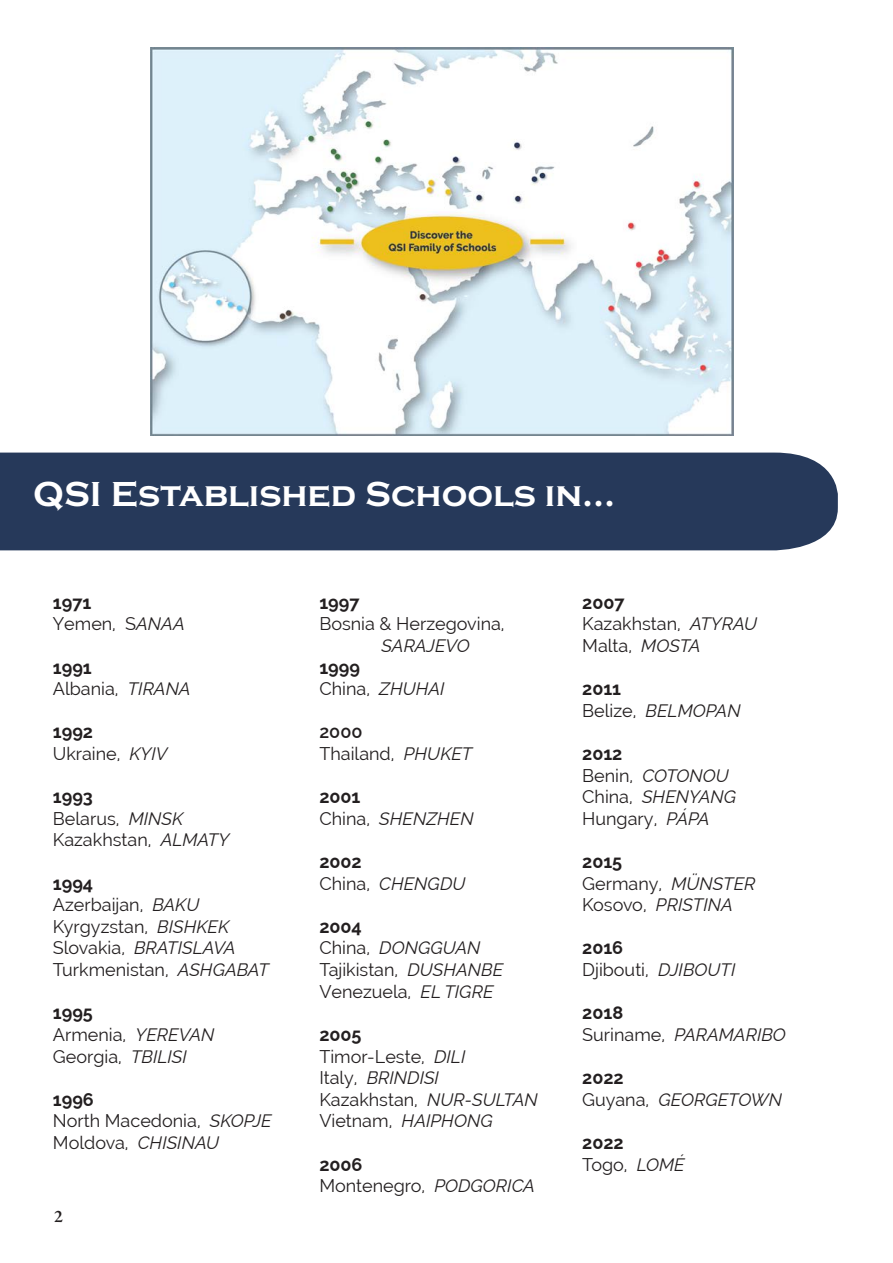
<style>
.page{position:relative;width:893px;height:1263px;background:#fff}
.page>*{position:absolute;margin:0;border:0;box-sizing:border-box;transform-origin:0 0}
.t1{font:700 36px "Copperplate";color:#fff}
.t2{font:18px/21.6px "Raleway";color:#231f20}
.t3{font:italic 18px/21.6px "Raleway";color:#231f20}
.t4{font:100 18px "Raleway";color:#231f20}
.t5{font:600 18px "Garamond Premr Pro";color:#231f20}
.s1{font-style:italic}
.s2{font-style:normal}
.s3{font-weight:100}
.s4{font-weight:600}
.s5{font-weight:100;font-style:normal}
</style>
<div class="page">
<div style="left:0;top:453px;width:838px;height:97px;background:#26395a"></div>
<img style="left:151px;top:47px;width:583px;height:389px">
<p class="t1" style="left:33px;top:474px;width:584px">QSI Established Schools in...</p>
<p class="t4" style="left:53px;top:588px;width:40px">1971</p>
<p class="t2" style="left:53px;top:613px;width:133px">Yemen, S<span class="s1">ANAA</span></p>
<p class="t4" style="left:53px;top:653px;width:40px">1991</p>
<p class="t2" style="left:53px;top:678px;width:139px">Albania, <span class="s1">TIRANA</span></p>
<p class="t4" style="left:53px;top:718px;width:42px">1992</p>
<p class="t2" style="left:53px;top:743px;width:116px">Ukraine, <span class="s1">KYIV</span></p>
<p class="t4" style="left:53px;top:782px;width:42px">1993</p>
<p class="t2" style="left:53px;top:808px;width:132px">Belarus, <span class="s1">MINSK</span></p>
<p class="t2" style="left:53px;top:829px;width:178px">Kazakhstan, <span class="s1">ALMATY</span></p>
<p class="t4" style="left:53px;top:869px;width:42px">1994</p>
<p class="t2" style="left:53px;top:894px;width:148px">Azerbaijan, <span class="s1">BAKU</span></p>
<p class="t2" style="left:53px;top:916px;width:178px">Kyrgyzstan, <span class="s1">BISHKEK</span></p>
<p class="t3" style="left:53px;top:935px;width:184px"><span class="s2">Slovakia,</span> BRATISLAVA</p>
<p class="t2" style="left:53px;top:959px;width:217px">Turkmenistan, <span class="s1">ASHGABAT</span></p>
<p class="t4" style="left:53px;top:998px;width:42px">1995</p>
<p class="t2" style="left:53px;top:1024px;width:163px">Armenia, <span class="s1">YEREVAN</span></p>
<p class="t2" style="left:53px;top:1045px;width:135px">Georgia, <span class="s1">TBILISI</span></p>
<p class="t4" style="left:53px;top:1085px;width:43px">1996</p>
<p class="t2" style="left:53px;top:1110px;width:220px">North Macedonia, <span class="s1">SKOPJE</span></p>
<p class="t2" style="left:53px;top:1132px;width:168px">Moldova, <span class="s1">CHISINAU</span></p>
<p class="t5" style="left:54px;top:1205px;width:10px">2</p>
<p class="t4" style="left:319px;top:588px;width:42px">1997</p>
<p class="t2" style="left:319px;top:613px;width:187px">Bosnia &amp; Herzegovina,</p>
<p class="t3" style="left:382px;top:633px;width:90px">SARAJEVO</p>
<p class="t2" style="left:319px;top:656px;width:127px"><span class="s3">1999<br></span>China, <span class="s1">ZHUHAI</span></p>
<p class="t2" style="left:319px;top:721px;width:154px"><span class="s4">2000<br></span>Thailand, <span class="s1">PHUKET</span></p>
<p class="t3" style="left:319px;top:784px;width:156px"><span class="s5">2001<br></span><span class="s2">China,</span> SHENZHEN</p>
<p class="t3" style="left:319px;top:849px;width:148px"><span class="s5">2002<br></span><span class="s2">China,</span> CHENGDU</p>
<p class="t2" style="left:319px;top:916px;width:185px"><span class="s3">2004<br></span>China, <span class="s1">DONGGUAN<br></span>Tajikistan, <span class="s1">DUSHANBE<br></span>Venezuela, <span class="s1">EL TIGRE</span></p>
<p class="t2" style="left:319px;top:1024px;width:220px"><span class="s3">2005<br></span>Timor-Leste, <span class="s1">DILI<br></span>Italy, <span class="s1">BRINDISI<br></span>Kazakhstan, <span class="s1">NUR-SULTAN<br></span>Vietnam, <span class="s1">HAIPHONG</span></p>
<p class="t2" style="left:319px;top:1153px;width:217px"><span class="s3">2006<br></span>Montenegro, <span class="s1">PODGORICA</span></p>
<p class="t2" style="left:582px;top:592px;width:176px"><span class="s3">2007<br></span>Kazakhstan, <span class="s1">ATYRAU<br></span>Malta, <span class="s1">MOSTA</span></p>
<p class="t3" style="left:582px;top:676px;width:160px"><span class="s5">2011<br></span><span class="s2">Belize,</span> BELMOPAN</p>
<p class="t2" style="left:582px;top:743px;width:155px"><span class="s3">2012<br></span>Benin, <span class="s1">COTONOU<br></span>China, <span class="s1">SHENYANG<br></span>Hungary, <span class="s1">PÁPA</span></p>
<p class="t2" style="left:582px;top:851px;width:175px"><span class="s3">2015<br></span>Germany, <span class="s1">MÜNSTER<br></span>Kosovo, <span class="s1">PRISTINA</span></p>
<p class="t2" style="left:582px;top:937px;width:155px"><span class="s3">2016<br></span>Djibouti, <span class="s1">DJIBOUTI</span></p>
<p class="t3" style="left:582px;top:1000px;width:205px"><span class="s5">2018<br></span><span class="s2">Suriname,</span> PARAMARIBO</p>
<p class="t3" style="left:582px;top:1065px;width:201px"><span class="s5">2022<br></span><span class="s2">Guyana,</span> GEORGETOWN</p>
<p class="t2" style="left:582px;top:1132px;width:104px"><span class="s3">2022<br></span>Togo, <span class="s1">LOMÉ</span></p>
</div>
